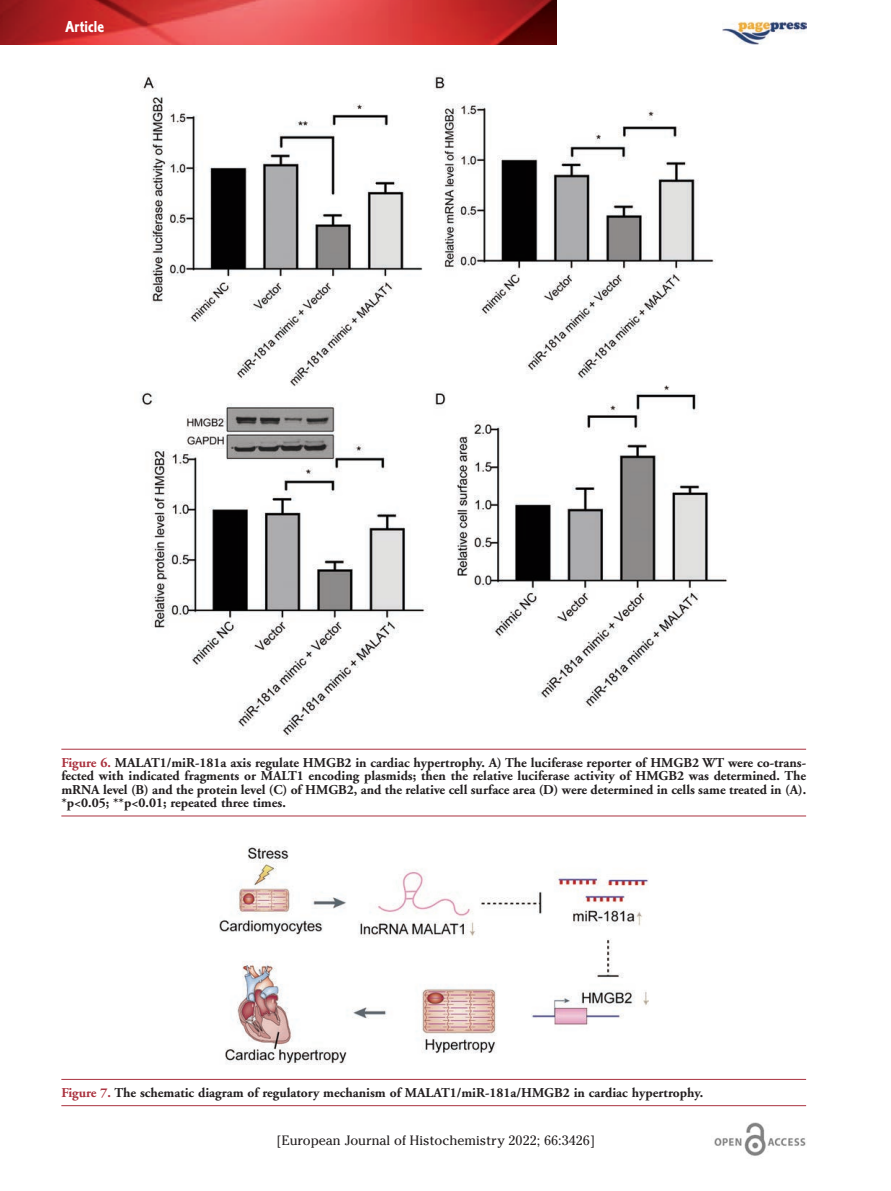
<style>
.page{position:relative;width:891px;height:1191px;background:#fff}
.page>*{position:absolute;margin:0;border:0;box-sizing:border-box;transform-origin:0 0}
.t1{font:16.5px "Corinthian Bold Condensed Plain";color:#fff}
.t2{font:700 13.5px/13.5px "Adobe Garamond";color:#231f20;text-align:justify}
.t3{font:13.5px "Cheltenham";color:#231f20}
.s1{color:#aa323f}
</style>
<div class="page">
<svg style="left:0;top:0;width:556px;height:44px;background:#cb3b3c"></svg>
<img style="left:714px;top:1123px;width:91px;height:33px">
<img style="left:722px;top:21px;width:84px;height:23px">
<hr style="left:61px;top:1079px;width:744px;height:1px;background:#aa323f">
<hr style="left:61px;top:1105px;width:744px;height:1px;background:#aa323f">
<img style="left:219px;top:847px;width:428px;height:218px">
<hr style="left:61px;top:749px;width:744px;height:1px;background:#aa323f">
<hr style="left:61px;top:816px;width:744px;height:1px;background:#aa323f">
<img style="left:140px;top:75px;width:587px;height:661px">
<p class="t1" style="left:65px;top:21px;width:40px">Article</p>
<p class="t2" style="left:61px;top:757px;width:746px"><span class="s1">Figure 6.</span> MALAT1/miR-181a axis regulate HMGB2 in cardiac hypertrophy. A) The luciferase reporter of HMGB2 WT were co-trans&shy;fected with indicated fragments or MALT1 encoding plasmids; then the relative luciferase activity of HMGB2 was determined. The mRNA level (B) and the protein level (C) of HMGB2, and the relative cell surface area (D) were determined in cells same treated in (A). *p&lt;0.05; **p&lt;0.01; repeated three times.</p>
<p class="t2" style="left:61px;top:1087px;width:643px"><span class="s1">Figure 7.</span> The schematic diagram of regulatory mechanism of MALAT1/miR-181a/HMGB2 in cardiac hypertrophy.</p>
<p class="t3" style="left:276px;top:1133px;width:320px">[European Journal of Histochemistry 2022; 66:3426]</p>
</div>
